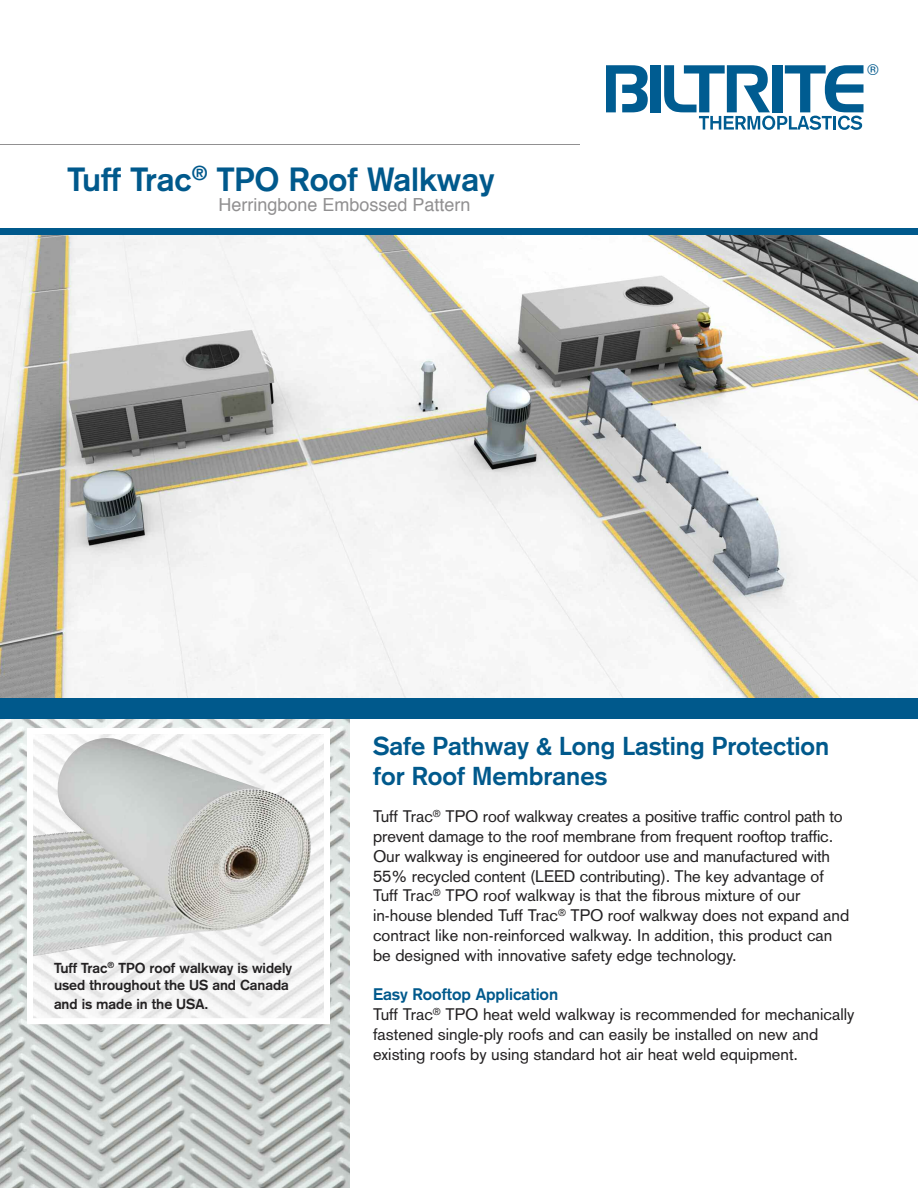
<style>
.page{position:relative;width:918px;height:1188px;background:#fff}
.page>*{position:absolute;margin:0;border:0;box-sizing:border-box;transform-origin:0 0}
.t1{font:700 33px "Akzidenz Grotesk";color:#00598c}
.t2{font:700 25.5px/30.6px "Akzidenz Grotesk";color:#00598c}
.t3{font:18px "Helvetica";color:#919091}
.t4{font:16.5px/19.8px "Akzidenz Grotesk";color:#232122}
.t5{font:15px "Helvetica";color:#00598c}
.t6{font:700 14.25px/17.1px "Akzidenz Grotesk";color:#232122}
.s1{font-weight:700;color:#00598c}
</style>
<div class="page">
<img style="left:0;top:235px;width:918px;height:463px">
<img style="left:0;top:719px;width:350px;height:469px">
<div style="left:650px;top:65px;width:11px;height:47px;background:#005c91"></div>
<svg style="left:664px;top:65px;width:200px;height:65px"></svg>
<svg style="left:606px;top:65px;width:42px;height:47px"></svg>
<hr style="left:0;top:144px;width:580px;height:1px;background:#919091">
<div style="left:0;top:698px;width:918px;height:21px;background:#00598c"></div>
<div style="left:0;top:228px;width:918px;height:7px;background:#00598c"></div>
<img style="left:34px;top:735px;width:289px;height:282px">
<img style="left:34px;top:738px;width:277px;height:218px">
<h1 class="t1" style="left:68px;top:167px;width:428px">Tuff Trac<sup>®</sup> TPO Roof Walkway</h1>
<p class="t3" style="left:218px;top:197px;width:254px">Herringbone Embossed Pattern</p>
<p class="t5" style="left:868px;top:63px;width:13px">®</p>
<p class="t6" style="left:54px;top:960px;width:240px">Tuff Trac<sup>®</sup> TPO roof walkway is widely used throughout the US and Canada</p>
<p class="t6" style="left:54px;top:996px;width:156px">and is made in the USA.</p>
<h2 class="t2" style="left:373px;top:732px;width:458px">Safe Pathway &amp; Long Lasting Protection for Roof Membranes</h2>
<p class="t4" style="left:373px;top:808px;width:478px">Tuff Trac<sup>®</sup> TPO roof walkway creates a positive traffic control path to prevent damage to the roof membrane from frequent rooftop traffic.<br>Our walkway is engineered for outdoor use and manufactured with 55% recycled content (LEED contributing). The key advantage of Tuff Trac<sup>®</sup> TPO roof walkway is that the fibrous mixture of our in-house blended Tuff Trac<sup>®</sup> TPO roof walkway does not expand and contract like non-reinforced walkway. In addition, this product can be designed with innovative safety edge technology.</p>
<p class="t4" style="left:373px;top:987px;width:483px"><span class="s1">Easy Rooftop Application<br></span>Tuff Trac<sup>®</sup> TPO heat weld walkway is recommended for mechanically fastened single-ply roofs and can easily be installed on new and existing roofs by using standard hot air heat weld equipment.</p>
</div>
